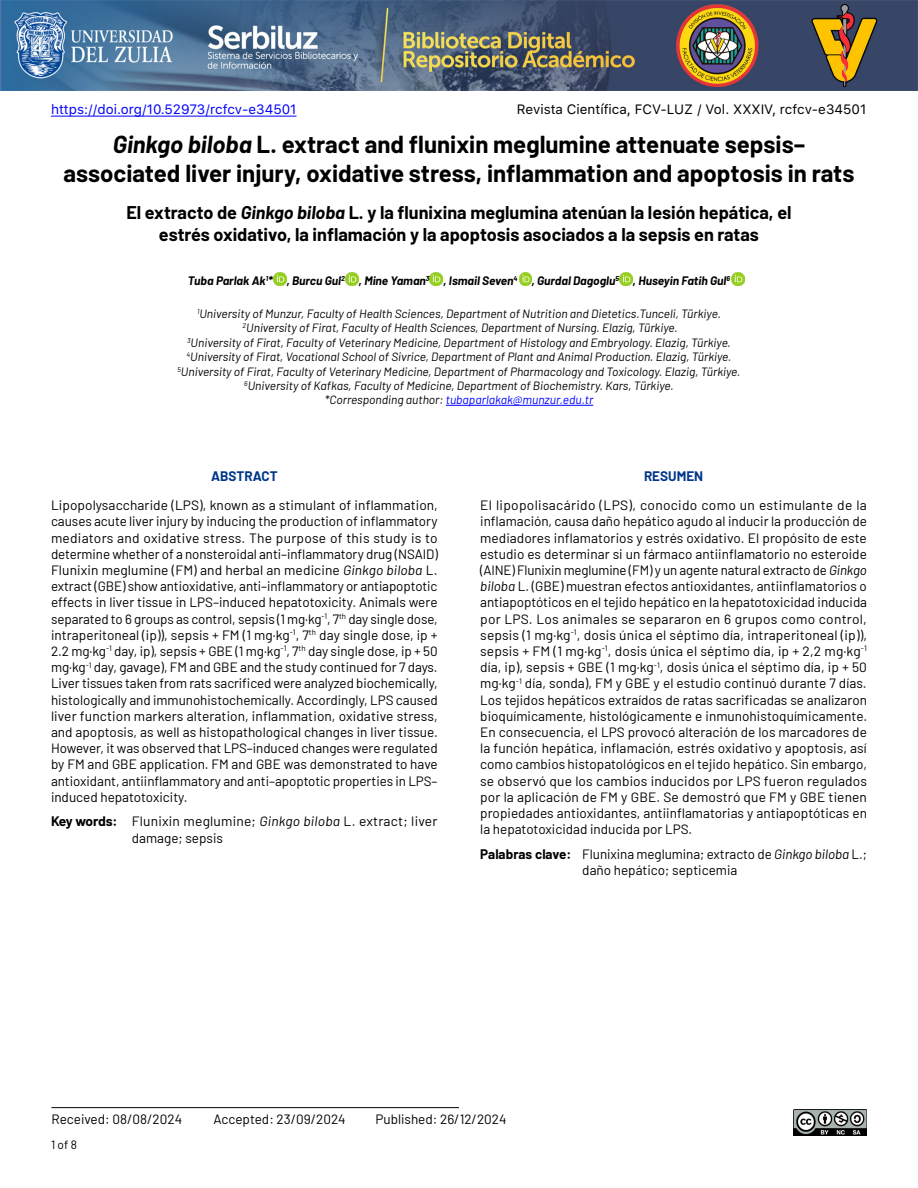
<style>
.page{position:relative;width:918px;height:1188px;background:#fff}
.page>*{position:absolute;margin:0;border:0;box-sizing:border-box;transform-origin:0 0}
.t1{font:700 24px/28.8px "Barlow";color:#000;text-align:center}
.t2{font:700 18px/21.6px "Barlow";color:#000;text-align:center}
.t3{font:13.5px/16.2px "Barlow";color:#000;text-align:justify}
.t4{font:13.5px "SFUI Text";color:#000}
.t5{font:13.5px "SFUI Text";color:#00f}
.t6{font:700 13.5px "Barlow";color:#003687}
.t7{font:italic 12px/14.4px "Barlow";color:#000;text-align:center}
.t8{font:italic 700 12px "Barlow";color:#000}
.t9{font:12px "Barlow";color:#000}
.s1{font-style:italic}
.s2{color:#00f}
.s3{font-weight:700}
</style>
<div class="page">
<svg style="left:273px;top:273px;width:13px;height:13px"></svg>
<svg style="left:345px;top:273px;width:13px;height:13px"></svg>
<svg style="left:429px;top:273px;width:13px;height:13px"></svg>
<svg style="left:519px;top:273px;width:13px;height:13px"></svg>
<svg style="left:620px;top:273px;width:13px;height:13px"></svg>
<svg style="left:731px;top:273px;width:13px;height:13px"></svg>
<hr style="left:51px;top:116px;width:246px;height:1px;background:#00f">
<hr style="left:51px;top:1107px;width:408px;height:1px;background:#000">
<img style="left:0;top:0;width:918px;height:90px">
<img style="left:793px;top:1110px;width:74px;height:25px">
<hr style="left:446px;top:405px;width:147px;height:1px;background:#00f">
<p class="t5" style="left:51px;top:99px;width:247px">https://doi.org/10.52973/rcfcv-e34501</p>
<p class="t4" style="left:517px;top:99px;width:351px">Revista Científica, FCV-LUZ / Vol. XXXIV, rcfcv-e34501</p>
<h1 class="t1" style="left:64px;top:128px;width:792px"><span class="s1">Ginkgo biloba</span> L. extract and flunixin meglumine attenuate sepsis– associated liver injury, oxidative stress, inflammation and apoptosis in rats</h1>
<h2 class="t2" style="left:126px;top:200px;width:667px">El extracto de <span class="s1">Ginkgo biloba</span> L. y la flunixina meglumina atenúan la lesión hepática, el estrés oxidativo, la inflamación y la apoptosis asociados a la sepsis en ratas</h2>
<p class="t8" style="left:188px;top:272px;width:544px">Tuba Parlak Ak<sup>1</sup>* , Burcu Gul<sup>2</sup> , Mine Yaman<sup>3</sup> , Ismail Seven<sup>4</sup> , Gurdal Dagoglu<sup>5</sup> , Huseyin Fatih Gul<sup>6</sup></p>
<p class="t7" style="left:177px;top:306px;width:565px"><sup>1</sup>University of Munzur, Faculty of Health Sciences, Department of Nutrition and Dietetics.Tunceli, Türkiye.<br><sup>2</sup>University of Firat, Faculty of Health Sciences, Department of Nursing. Elazig, Türkiye.<br><sup>3</sup>University of Firat, Faculty of Veterinary Medicine, Department of Histology and Embryology. Elazig, Türkiye.<br><sup>4</sup>University of Firat, Vocational School of Sivrice, Department of Plant and Animal Production. Elazig, Türkiye.<br><sup>5</sup>University of Firat, Faculty of Veterinary Medicine, Department of Pharmacology and Toxicology. Elazig, Türkiye.<br><sup>6</sup>University of Kafkas, Faculty of Medicine, Department of Biochemistry. Kars, Türkiye.<br>*Corresponding author: <span class="s2">tubaparlakak@munzur.edu.tr</span></p>
<p class="t6" style="left:211px;top:466px;width:68px">ABSTRACT</p>
<p class="t3" style="left:51px;top:496px;width:388px">Lipopolysaccharide (LPS), known as a stimulant of inflammation, causes acute liver injury by inducing the production of inflammatory mediators and oxidative stress. The purpose of this study is to determine whether of a nonsteroidal anti–inflammatory drug (NSAID)<br>Flunixin meglumine (FM) and herbal an medicine <span class="s1">Ginkgo biloba</span> L. extract (GBE) show antioxidative, anti–inflammatory or antiapoptotic effects in liver tissue in LPS–induced hepatotoxicity. Animals were separated to 6 groups as control, sepsis (1 mg·kg<sup>-1</sup>, 7<sup>th</sup> day single dose, intraperitoneal (ip)), sepsis + FM (1 mg·kg<sup>-1</sup>, 7<sup>th</sup> day single dose, ip + 2.2 mg·kg<sup>-1</sup> day, ip), sepsis + GBE (1 mg·kg<sup>-1</sup>, 7<sup>th</sup> day single dose, ip + 50 mg·kg<sup>-1</sup> day, gavage), FM and GBE and the study continued for 7 days.<br>Liver tissues taken from rats sacrificed were analyzed biochemically, histologically and immunohistochemically. Accordingly, LPS caused liver function markers alteration, inflammation, oxidative stress, and apoptosis, as well as histopathological changes in liver tissue.<br>However, it was observed that LPS–induced changes were regulated by FM and GBE application. FM and GBE was demonstrated to have antioxidant, antiinflammatory and anti–apoptotic properties in LPS– induced hepatotoxicity.</p>
<p class="t3" style="left:132px;top:812px;width:307px;text-indent:-81px"><span class="s3">Key words:</span> Flunixin meglumine; <span class="s1">Ginkgo biloba</span> L. extract; liver damage; sepsis</p>
<p class="t6" style="left:644px;top:466px;width:61px">RESUMEN</p>
<p class="t3" style="left:480px;top:496px;width:388px">El lipopolisacárido (LPS), conocido como un estimulante de la inflamación, causa daño hepático agudo al inducir la producción de mediadores inflamatorios y estrés oxidativo. El propósito de este estudio es determinar si un fármaco antiinflamatorio no esteroide (AINE) Flunixin meglumine (FM) y un agente natural extracto de <span class="s1">Ginkgo biloba</span> L. (GBE) muestran efectos antioxidantes, antiinflamatorios o antiapoptóticos en el tejido hepático en la hepatotoxicidad inducida por LPS. Los animales se separaron en 6 grupos como control, sepsis (1 mg·kg<sup>-1</sup>, dosis única el séptimo día, intraperitoneal (ip)), sepsis + FM (1 mg·kg<sup>-1</sup>, dosis única el séptimo día, ip + 2,2 mg·kg<sup>-1 </sup>día, ip), sepsis + GBE (1 mg·kg<sup>-1</sup>, dosis única el séptimo día, ip + 50 mg·kg<sup>-1</sup> día, sonda), FM y GBE y el estudio continuó durante 7 días.<br>Los tejidos hepáticos extraídos de ratas sacrificadas se analizaron bioquímicamente, histológicamente e inmunohistoquímicamente.<br>En consecuencia, el LPS provocó alteración de los marcadores de la función hepática, inflamación, estrés oxidativo y apoptosis, así como cambios histopatológicos en el tejido hepático. Sin embargo, se observó que los cambios inducidos por LPS fueron regulados por la aplicación de FM y GBE. Se demostró que FM y GBE tienen propiedades antioxidantes, antiinflamatorias y antiapoptóticas en la hepatotoxicidad inducida por LPS.</p>
<p class="t3" style="left:582px;top:845px;width:286px;text-indent:-102px"><span class="s3">Palabras clave:</span> Flunixina meglumina; extracto de <span class="s1">Ginkgo biloba</span> L.; daño hepático; septicemia</p>
<p class="t3" style="left:51px;top:1110px;width:132px">Received: 08/08/2024</p>
<p class="t3" style="left:213px;top:1110px;width:134px">Accepted: 23/09/2024</p>
<p class="t3" style="left:375px;top:1110px;width:133px">Published: 26/12/2024</p>
<p class="t9" style="left:51px;top:1136px;width:27px">1 of 8</p>
</div>
